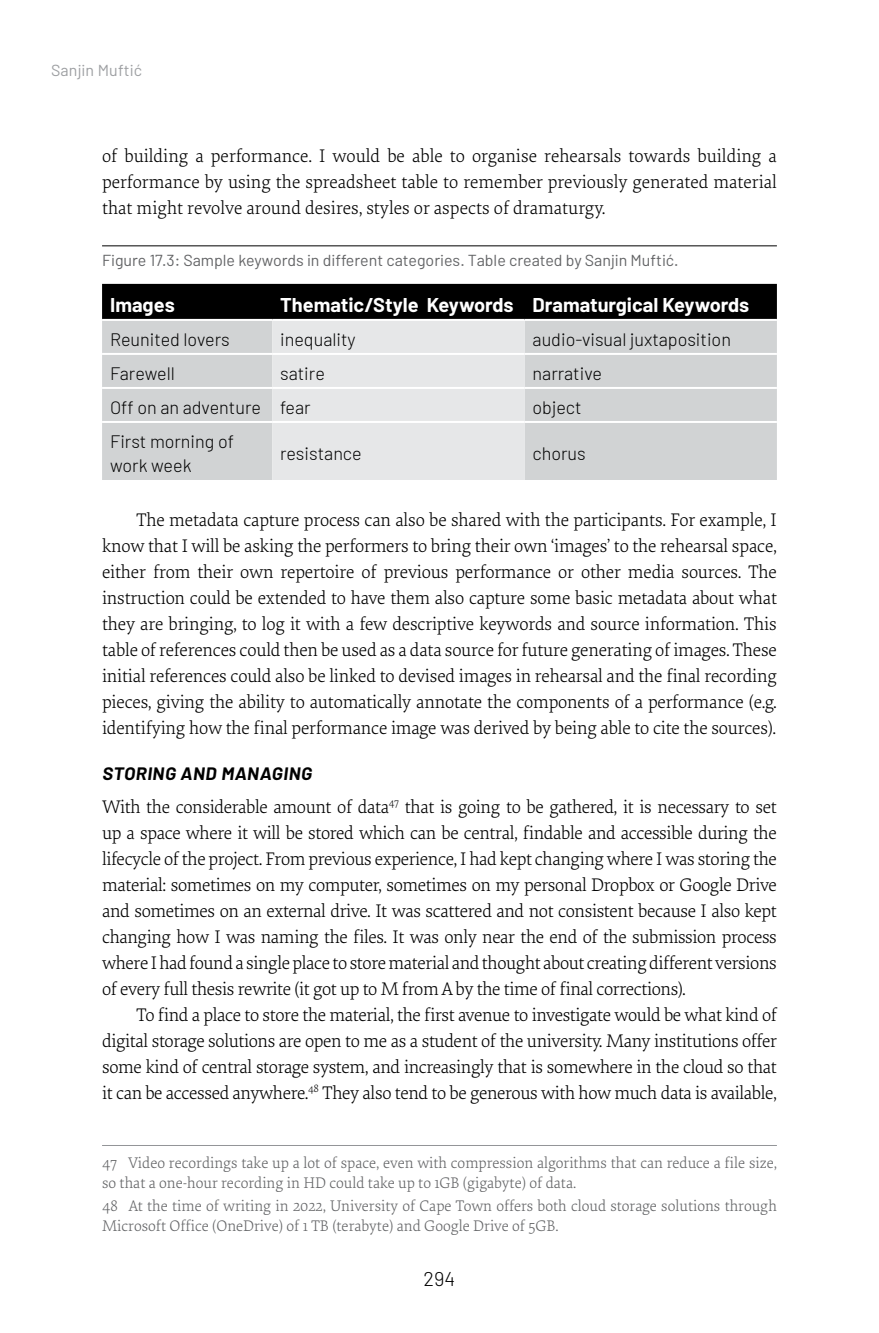
<style>
.page{position:relative;width:879px;height:1333px;background:#fff}
.page>*{position:absolute;margin:0;border:0;box-sizing:border-box;transform-origin:0 0}
.t1{font:700 20px "Barlow";color:#fff}
.t2{font:300 20px "Barlow";color:#000}
.t3{font:300 19px/26px "Elena Basic";letter-spacing:-.02em;color:#000;text-align:justify}
.t4{font:300 18px/24px "Barlow";color:#000}
.t5{font:700 18px "Barlow";color:#000}
.t6{font:300 16px/20px "Elena Basic";color:#636466}
.t7{font:16px "Barlow";color:#636466}
.t8{font:16px "Barlow";letter-spacing:.01em;color:#9d9fa2}
</style>
<div class="page">
<hr style="left:102px;top:245px;width:675px;height:1px;background:#000">
<svg style="left:102px;top:284px;width:675px;height:196px;background:#b0b1b2"></svg>
<hr style="left:102px;top:319px;width:170px;height:2px;background:#fff">
<hr style="left:272px;top:319px;width:252px;height:2px;background:#fff">
<hr style="left:524px;top:319px;width:253px;height:2px;background:#fff">
<hr style="left:102px;top:353px;width:170px;height:2px;background:#fff">
<hr style="left:272px;top:353px;width:252px;height:2px;background:#fff">
<hr style="left:524px;top:353px;width:253px;height:2px;background:#fff">
<hr style="left:102px;top:387px;width:170px;height:2px;background:#fff">
<hr style="left:272px;top:387px;width:252px;height:2px;background:#fff">
<hr style="left:524px;top:387px;width:253px;height:2px;background:#fff">
<hr style="left:102px;top:421px;width:170px;height:2px;background:#fff">
<hr style="left:272px;top:421px;width:252px;height:2px;background:#fff">
<hr style="left:524px;top:421px;width:253px;height:2px;background:#fff">
<hr style="left:102px;top:1144px;width:675px;height:1px;background:#939598">
<p class="t8" style="left:51px;top:60px;width:93px">Sanjin Muftić</p>
<p class="t3" style="left:102px;top:142px;width:676px">of building a performance. I would be able to organise rehearsals towards building a performance by using the spreadsheet table to remember previously generated material that might revolve around desires, styles or aspects of dramaturgy.</p>
<p class="t7" style="left:102px;top:250px;width:578px">Figure 17.3: Sample keywords in different categories. Table created by Sanjin Muftić.</p>
<p class="t1" style="left:110px;top:292px;width:66px">Images</p>
<p class="t1" style="left:280px;top:292px;width:470px">Thematic/Style Keywords Dramaturgical Keywords</p>
<p class="t4" style="left:110px;top:326px;width:121px">Reunited lovers</p>
<p class="t4" style="left:280px;top:326px;width:77px">inequality</p>
<p class="t4" style="left:532px;top:326px;width:200px">audio-visual juxtaposition</p>
<p class="t4" style="left:110px;top:360px;width:66px">Farewell</p>
<p class="t4" style="left:280px;top:360px;width:46px">satire</p>
<p class="t4" style="left:532px;top:360px;width:71px">narrative</p>
<p class="t4" style="left:110px;top:394px;width:202px">Off on an adventure fear</p>
<p class="t4" style="left:532px;top:394px;width:51px">object</p>
<p class="t4" style="left:110px;top:428px;width:125px">First morning of work week</p>
<p class="t4" style="left:280px;top:440px;width:83px">resistance</p>
<p class="t4" style="left:532px;top:440px;width:55px">chorus</p>
<p class="t3" style="left:102px;top:506px;width:676px;text-indent:34px">The metadata capture process can also be shared with the participants. For example, I know that I will be asking the performers to bring their own ‘images’ to the rehearsal space, either from their own repertoire of previous performance or other media sources. The instruction could be extended to have them also capture some basic metadata about what they are bringing, to log it with a few descriptive keywords and source information. This table of references could then be used as a data source for future generating of images. These initial references could also be linked to devised images in rehearsal and the final recording pieces, giving the ability to automatically annotate the components of a performance (e.g. identifying how the final performance image was derived by being able to cite the sources).</p>
<p class="t5" style="left:102px;top:762px;width:214px">STORING AND MANAGING</p>
<p class="t3" style="left:102px;top:792px;width:676px">With the considerable amount of data<sup>47</sup> that is going to be gathered, it is necessary to set up a space where it will be stored which can be central, findable and accessible during the lifecycle of the project. From previous experience, I had kept changing where I was storing the material: sometimes on my computer, sometimes on my personal Dropbox or Google Drive and sometimes on an external drive. It was scattered and not consistent because I also kept changing how I was naming the files. It was only near the end of the submission process where I had found a single place to store material and thought about creating different versions of every full thesis rewrite (it got up to M from A by the time of final corrections).</p>
<p class="t3" style="left:102px;top:1000px;width:676px;text-indent:34px">To find a place to store the material, the first avenue to investigate would be what kind of digital storage solutions are open to me as a student of the university. Many institutions offer some kind of central storage system, and increasingly that is somewhere in the cloud so that it can be accessed anywhere.<sup>48</sup> They also tend to be generous with how much data is available,</p>
<p class="t6" style="left:102px;top:1152px;width:676px">47 Video recordings take up a lot of space, even with compression algorithms that can reduce a file size, so that a one-hour recording in HD could take up to 1GB (gigabyte) of data.</p>
<p class="t6" style="left:102px;top:1194px;width:676px">48 At the time of writing in 2022, University of Cape Town offers both cloud storage solutions through<br>Microsoft Office (OneDrive) of 1 TB (terabyte) and Google Drive of 5GB.</p>
<p class="t2" style="left:424px;top:1264px;width:33px">294</p>
</div>
